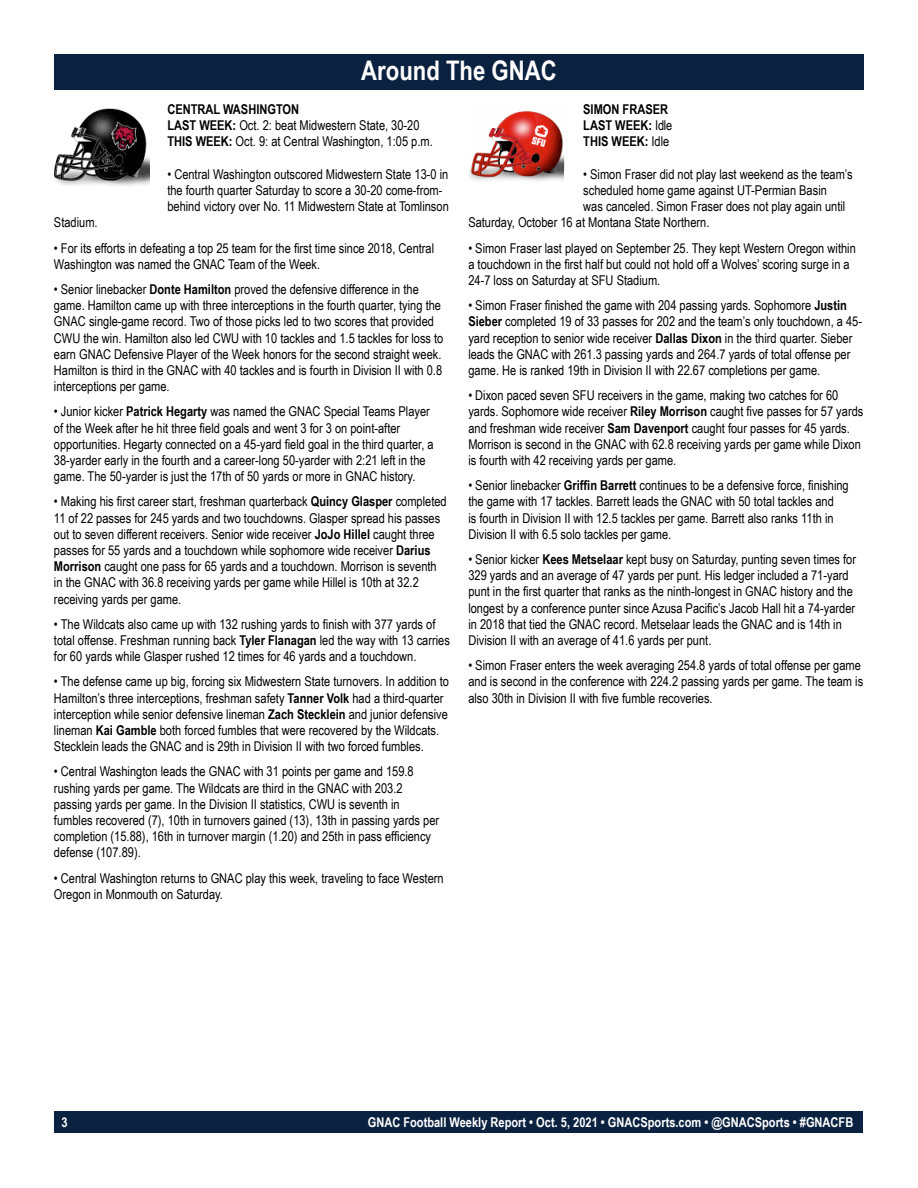
<style>
.page{position:relative;width:918px;height:1188px;background:#fff}
.page>*{position:absolute;margin:0;border:0;box-sizing:border-box;transform-origin:0 0}
.t1{font:700 27px "Arial Narrow";color:#fff}
.t2{font:13.5px/16.2px "Arial Narrow";color:#000}
.t3{font:700 13.5px "Arial Narrow";color:#fff}
.t4{font:700 13.5px/16.2px "Arial Narrow";color:#000}
.s1{font-weight:700}
.s2{font-weight:400}
</style>
<div class="page">
<div style="left:55px;top:1111px;width:808px;height:22px;background:#0a2240"></div>
<img style="left:54px;top:108px;width:95px;height:78px">
<div style="left:54px;top:54px;width:810px;height:36px;background:#0a2240"></div>
<img style="left:469px;top:111px;width:96px;height:70px">
<h1 class="t1" style="left:361px;top:50px;width:197px">Around The GNAC</h1>
<p class="t2" style="left:167px;top:101px;width:267px"><span class="s1">CENTRAL WASHINGTON<br>LAST WEEK:</span> Oct. 2: beat Midwestern State, 30-20<br><span class="s1">THIS WEEK:</span> Oct. 9: at Central Washington, 1:05 p.m.</p>
<p class="t2" style="left:167px;top:165px;width:283px">• Central Washington outscored Midwestern State 13-0 in the fourth quarter Saturday to score a 30-20 come-from&shy;behind victory over No. 11 Midwestern State at Tomlinson</p>
<p class="t2" style="left:54px;top:214px;width:45px">Stadium.</p>
<p class="t2" style="left:54px;top:239px;width:382px">• For its efforts in defeating a top 25 team for the first time since 2018, Central<br>Washington was named the GNAC Team of the Week.</p>
<p class="t2" style="left:54px;top:281px;width:391px">• Senior linebacker <span class="s1">Donte Hamilton</span> proved the defensive difference in the game. Hamilton came up with three interceptions in the fourth quarter, tying the GNAC single-game record. Two of those picks led to two scores that provided CWU the win. Hamilton also led CWU with 10 tackles and 1.5 tackles for loss to earn GNAC Defensive Player of the Week honors for the second straight week.<br>Hamilton is third in the GNAC with 40 tackles and is fourth in Division II with 0.8 interceptions per game.</p>
<p class="t2" style="left:54px;top:403px;width:381px">• Junior kicker <span class="s1">Patrick Hegarty</span> was named the GNAC Special Teams Player of the Week after he hit three field goals and went 3 for 3 on point-after opportunities. Hegarty connected on a 45-yard field goal in the third quarter, a 38-yarder early in the fourth and a career-long 50-yarder with 2:21 left in the game. The 50-yarder is just the 17th of 50 yards or more in GNAC history.</p>
<p class="t2" style="left:54px;top:493px;width:394px">• Making his first career start, freshman quarterback <span class="s1">Quincy Glasper</span> completed 11 of 22 passes for 245 yards and two touchdowns. Glasper spread his passes out to seven different receivers. Senior wide receiver <span class="s1">JoJo Hillel</span> caught three passes for 55 yards and a touchdown while sophomore wide receiver <span class="s1">Darius Morrison</span> caught one pass for 65 yards and a touchdown. Morrison is seventh in the GNAC with 36.8 receiving yards per game while Hillel is 10th at 32.2 receiving yards per game.</p>
<p class="t2" style="left:54px;top:615px;width:398px">• The Wildcats also came up with 132 rushing yards to finish with 377 yards of total offense. Freshman running back <span class="s1">Tyler Flanagan</span> led the way with 13 carries for 60 yards while Glasper rushed 12 times for 46 yards and a touchdown.</p>
<p class="t2" style="left:54px;top:673px;width:397px">• The defense came up big, forcing six Midwestern State turnovers. In addition to Hamilton’s three interceptions, freshman safety <span class="s1">Tanner Volk</span> had a third-quarter interception while senior defensive lineman <span class="s1">Zach Stecklein</span> and junior defensive lineman <span class="s1">Kai Gamble</span> both forced fumbles that were recovered by the Wildcats.<br>Stecklein leads the GNAC and is 29th in Division II with two forced fumbles.</p>
<p class="t2" style="left:54px;top:763px;width:387px">• Central Washington leads the GNAC with 31 points per game and 159.8 rushing yards per game. The Wildcats are third in the GNAC with 203.2 passing yards per game. In the Division II statistics, CWU is seventh in fumbles recovered (7), 10th in turnovers gained (13), 13th in passing yards per completion (15.88), 16th in turnover margin (1.20) and 25th in pass efficiency defense (107.89).</p>
<p class="t2" style="left:54px;top:869px;width:391px">• Central Washington returns to GNAC play this week, traveling to face Western<br>Oregon in Monmouth on Saturday.</p>
<p class="t4" style="left:583px;top:100px;width:90px">SIMON FRASER<br>LAST WEEK: <span class="s2">Idle<br></span>THIS WEEK: <span class="s2">Idle</span></p>
<p class="t2" style="left:583px;top:165px;width:271px">• Simon Fraser did not play last weekend as the team’s</p>
<p class="t2" style="left:583px;top:182px;width:245px">scheduled home game against UT-Permian Basin</p>
<p class="t2" style="left:583px;top:198px;width:264px">was canceled. Simon Fraser does not play again until</p>
<p class="t2" style="left:468px;top:214px;width:243px">Saturday, October 16 at Montana State Northern.</p>
<p class="t2" style="left:468px;top:239px;width:389px">• Simon Fraser last played on September 25. They kept Western Oregon within a touchdown in the first half but could not hold off a Wolves’ scoring surge in a<br>24-7 loss on Saturday at SFU Stadium.</p>
<p class="t2" style="left:468px;top:297px;width:395px">• Simon Fraser finished the game with 204 passing yards. Sophomore <span class="s1">Justin Sieber</span> completed 19 of 33 passes for 202 and the team’s only touchdown, a 45- yard reception to senior wide receiver <span class="s1">Dallas Dixon</span> in the third quarter. Sieber leads the GNAC with 261.3 passing yards and 264.7 yards of total offense per game. He is ranked 19th in Division II with 22.67 completions per game.</p>
<p class="t2" style="left:468px;top:387px;width:397px">• Dixon paced seven SFU receivers in the game, making two catches for 60 yards. Sophomore wide receiver <span class="s1">Riley Morrison</span> caught five passes for 57 yards and freshman wide receiver <span class="s1">Sam Davenport</span> caught four passes for 45 yards.<br>Morrison is second in the GNAC with 62.8 receiving yards per game while Dixon is fourth with 42 receiving yards per game.</p>
<p class="t2" style="left:468px;top:477px;width:382px">• Senior linebacker <span class="s1">Griffin Barrett</span> continues to be a defensive force, finishing the game with 17 tackles. Barrett leads the GNAC with 50 total tackles and<br>is fourth in Division II with 12.5 tackles per game. Barrett also ranks 11th in Division II with 6.5 solo tackles per game.</p>
<p class="t2" style="left:468px;top:551px;width:389px">• Senior kicker <span class="s1">Kees Metselaar</span> kept busy on Saturday, punting seven times for 329 yards and an average of 47 yards per punt. His ledger included a 71-yard punt in the first quarter that ranks as the ninth-longest in GNAC history and the longest by a conference punter since Azusa Pacific’s Jacob Hall hit a 74-yarder in 2018 that tied the GNAC record. Metselaar leads the GNAC and is 14th in Division II with an average of 41.6 yards per punt.</p>
<p class="t2" style="left:468px;top:657px;width:396px">• Simon Fraser enters the week averaging 254.8 yards of total offense per game and is second in the conference with 224.2 passing yards per game. The team is also 30th in Division II with five fumble recoveries.</p>
<p class="t3" style="left:61px;top:1112px;width:8px">3</p>
<p class="t3" style="left:368px;top:1112px;width:487px">GNAC Football Weekly Report • Oct. 5, 2021 • GNACSports.com • @GNACSports • #GNACFB</p>
</div>
